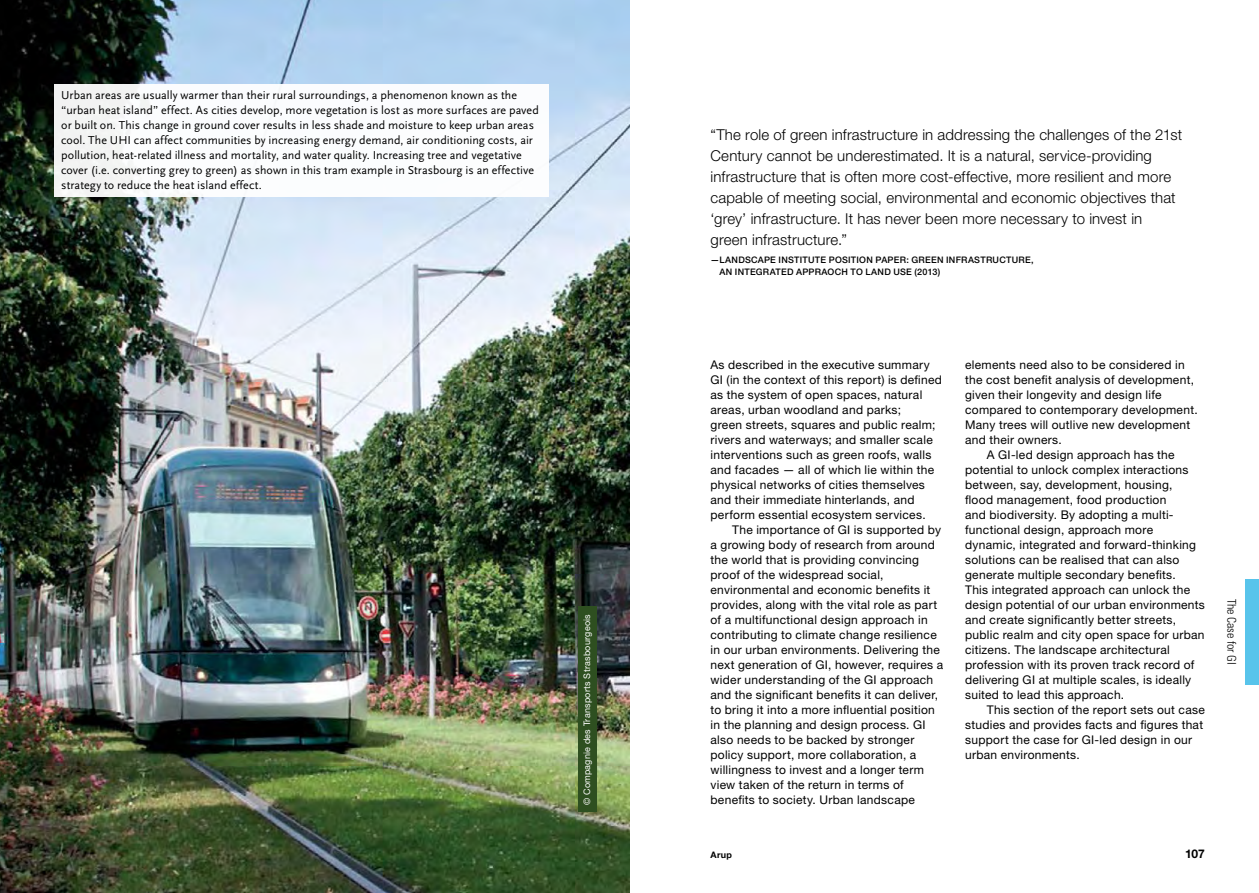
<style>
.page{position:relative;width:1259px;height:893px;background:#fff}
.page>*{position:absolute;margin:0;border:0;box-sizing:border-box;transform-origin:0 0}
.t1{font:300 15px/21px "Helvetica Neue LT Std";letter-spacing:.01em;color:#000}
.t2{font:12px/15px "Helvetica Neue LT Std";letter-spacing:.025em;color:#000}
.t3{font:12px/15px "Scala Sans LF";letter-spacing:.005em;color:#000}
.t4{font:300 condensed 12px "Univers LT Std";letter-spacing:-.005em;color:#000}
.t5{font:700 12px "Helvetica Neue LT Std";color:#000}
.t6{font:500 9px "Helvetica Neue LT Std";letter-spacing:.03em;color:#000}
.t7{font:9px "Helvetica Neue LT Std";letter-spacing:.03em;color:#fff}
.t8{font:700 9px "Helvetica Neue LT Std";color:#000}
</style>
<div class="page">
<div style="left:1245px;top:579px;width:14px;height:105px;background:#58c4eb"></div>
<img style="left:0;top:0;width:629px;height:893px">
<div style="left:54px;top:84px;width:494px;height:113px;background:#fff"></div>
<div style="left:578px;top:607px;width:19px;height:205px;background:#2e4f20"></div>
<p class="t3" style="left:61px;top:88px;width:479px">Urban areas are usually warmer than their rural surroundings, a phenomenon known as the “urban heat island” effect. As cities develop, more vegetation is lost as more surfaces are paved or built on. This change in ground cover results in less shade and moisture to keep urban areas cool. The UHI can affect communities by increasing energy demand, air conditioning costs, air pollution, heat-related illness and mortality, and water quality. Increasing tree and vegetative cover (i.e. converting grey to green) as shown in this tram example in Strasbourg is an effective strategy to reduce the heat island effect.</p>
<p class="t7" style="left:582px;top:805px;width:192px;rotate:-90deg">© Compagnie des Transports Strasbourgeois</p>
<p class="t1" style="left:710px;top:124px;width:473px">“The role of green infrastructure in addressing the challenges of the 21st Century cannot be underestimated. It is a natural, service-providing infrastructure that is often more cost-effective, more resilient and more capable of meeting social, environmental and economic objectives that ‘grey’ infrastructure. It has never been more necessary to invest in green infrastructure.”</p>
<p class="t6" style="left:710px;top:254px;width:58px">—LANDSCAPE</p>
<p class="t6" style="left:778px;top:254px;width:112px">INSTITUTE POSITION PAPER</p>
<p class="t6" style="left:906px;top:254px;width:13px">: GREEN</p>
<p class="t6" style="left:946px;top:254px;width:7px">INFR</p>
<p class="t6" style="left:968px;top:254px;width:47px">ASTRU CTURE</p>
<p class="t6" style="left:1031px;top:254px;width:4px">,</p>
<p class="t6" style="left:719px;top:266px;width:34px">AN INTEGR</p>
<p class="t6" style="left:770px;top:266px;width:36px">ATED APPR</p>
<p class="t6" style="left:821px;top:266px;width:120px">AOCH TO LAND USE (2013)</p>
<p class="t2" style="left:710px;top:357px;width:233px">As described in the executive summary GI (in the context of this report) is defined as the system of open spaces, natural areas, urban woodland and parks;<br>green streets, squares and public realm; rivers and waterways; and smaller scale interventions such as green roofs, walls and facades — all of which lie within the physical networks of cities themselves and their immediate hinterlands, and perform essential ecosystem services.</p>
<p class="t2" style="left:710px;top:522px;width:234px;text-indent:22px">The importance of GI is supported by a growing body of research from around the world that is providing convincing proof of the widespread social, environmental and economic benefits it provides, along with the vital role as part of a multifunctional design approach in contributing to climate change resilience in our urban environments. Delivering the next generation of GI, however, requires a wider understanding of the GI approach and the significant benefits it can deliver, to bring it into a more influential position in the planning and design process. GI also needs to be backed by stronger policy support, more collaboration, a willingness to invest and a longer term view taken of the return in terms of benefits to society. Urban landscape</p>
<p class="t2" style="left:965px;top:357px;width:221px">elements need also to be considered in</p>
<p class="t2" style="left:965px;top:372px;width:230px">the cost benefit analysis of development,</p>
<p class="t2" style="left:965px;top:387px;width:198px">given their longevity and design life</p>
<p class="t2" style="left:965px;top:402px;width:234px">compared to contemporary development.</p>
<p class="t2" style="left:965px;top:417px;width:227px">Many trees will outlive new development</p>
<p class="t2" style="left:965px;top:432px;width:98px">and their owners.</p>
<p class="t2" style="left:986px;top:447px;width:189px">A GI-led design approach has the</p>
<p class="t2" style="left:965px;top:462px;width:225px">potential to unlock complex interactions</p>
<p class="t2" style="left:965px;top:477px;width:209px">between, say, development, housing,</p>
<p class="t2" style="left:965px;top:492px;width:203px">flood management, food production</p>
<p class="t2" style="left:965px;top:507px;width:210px">and biodiversity. By adopting a multi-</p>
<p class="t2" style="left:965px;top:522px;width:189px">functional design, approach more</p>
<p class="t2" style="left:965px;top:537px;width:232px">dynamic, integrated and forward-thinking</p>
<p class="t2" style="left:965px;top:552px;width:216px">solutions can be realised that can also</p>
<p class="t2" style="left:965px;top:567px;width:212px">generate multiple secondary benefits.</p>
<p class="t2" style="left:965px;top:582px;width:227px">This integrated approach can unlock the</p>
<p class="t2" style="left:965px;top:597px;width:241px">design potential of our urban environments</p>
<p class="t2" style="left:965px;top:612px;width:212px">and create significantly better streets,</p>
<p class="t2" style="left:965px;top:627px;width:241px">public realm and city open space for urban</p>
<p class="t2" style="left:965px;top:642px;width:206px">citizens. The landscape architectural</p>
<p class="t2" style="left:965px;top:657px;width:231px">profession with its proven track record of</p>
<p class="t2" style="left:965px;top:672px;width:228px">delivering GI at multiple scales, is ideally</p>
<p class="t2" style="left:965px;top:687px;width:161px">suited to lead this approach.</p>
<p class="t2" style="left:986px;top:702px;width:220px">This section of the report sets out case</p>
<p class="t2" style="left:965px;top:717px;width:239px">studies and provides facts and figures that</p>
<p class="t2" style="left:965px;top:732px;width:228px">support the case for GI-led design in our</p>
<p class="t2" style="left:965px;top:747px;width:116px">urban environments.</p>
<p class="t8" style="left:710px;top:849px;width:23px">Arup</p>
<p class="t5" style="left:1185px;top:847px;width:21px">107</p>
<p class="t4" style="left:1239px;top:599px;width:67px;rotate:90deg">The Case for GI</p>
</div>
